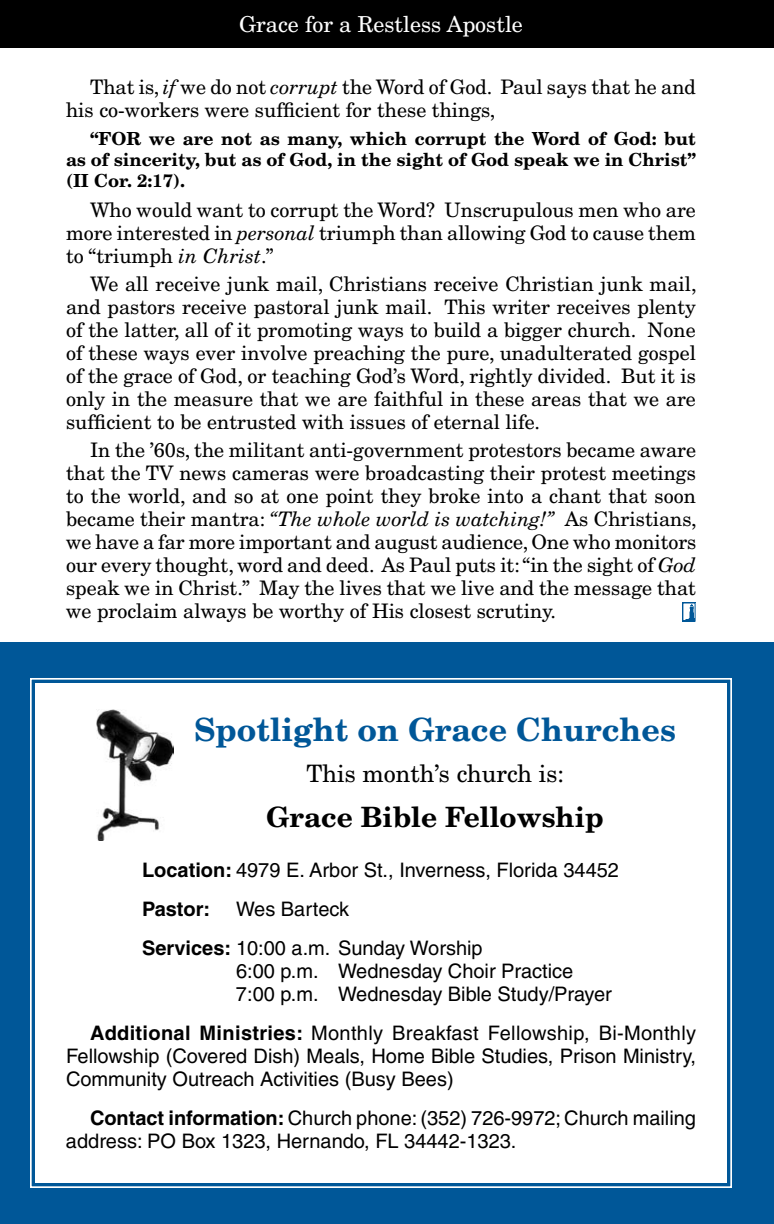
<style>
.page{position:relative;width:774px;height:1224px;background:#fff}
.page>*{position:absolute;margin:0;border:0;box-sizing:border-box;transform-origin:0 0}
.t1{font:700 32px "New Century Schlbk";color:#005798}
.t2{font:700 28px "New Century Schlbk";color:#000}
.t3{font:24px "New Century Schlbk";color:#000}
.t4{font:22px "New Century Schlbk";color:#fff}
.t5{font:20px/23px "New Century Schlbk";color:#000;text-align:justify}
.t6{font:20px/39px "Helvetica";color:#000}
.t7{font:700 20px "Helvetica";color:#000}
.t8{font:700 18px/21px "New Century Schlbk";color:#000;text-align:justify}
.s1{font-style:italic}
.s2{font-weight:400}
.s3{font-weight:700}
</style>
<div class="page">
<div style="left:0;top:642px;width:774px;height:582px;background:#005798"></div>
<svg style="left:29px;top:677px;width:704px;height:512px"></svg>
<img style="left:96px;top:709px;width:78px;height:132px">
<div style="left:0;top:0;width:774px;height:48px;background:#000"></div>
<div style="left:682px;top:602px;width:14px;height:20px;border:1px solid #005798"></div>
<img style="left:688px;top:605px;width:5px;height:14px">
<div style="left:683px;top:603px;width:12px;height:18px;border:1px solid #005798"></div>
<p class="t4" style="left:239px;top:11px;width:285px">Grace for a Restless Apostle</p>
<p class="t5" style="left:66px;top:75px;width:632px;text-indent:24px">That is, <span class="s1">if</span> we do not <span class="s1">corrupt</span> the Word of God. Paul says that he and his co-workers were sufficient for these things,</p>
<p class="t8" style="left:66px;top:128px;width:632px;text-indent:24px">“FOR we are not as many, which corrupt the Word of God: but as of sincerity, but as of God, in the sight of God speak we in Christ” (II Cor. 2:17).</p>
<p class="t5" style="left:66px;top:198px;width:632px;text-indent:24px">Who would want to corrupt the Word? Unscrupulous men who are more interested in <span class="s1">personal</span> triumph than allowing God to cause them to “triumph <span class="s1">in Christ</span>.”</p>
<p class="t5" style="left:66px;top:272px;width:632px;text-indent:24px">We all receive junk mail, Christians receive Christian junk mail, and pastors receive pastoral junk mail. This writer receives plenty of the latter, all of it promoting ways to build a bigger church. None of these ways ever involve preaching the pure, unadulterated gospel of the grace of God, or teaching God’s Word, rightly divided. But it is only in the measure that we are faithful in these areas that we are sufficient to be entrusted with issues of eternal life.</p>
<p class="t5" style="left:66px;top:438px;width:632px;text-indent:24px">In the ’60s, the militant anti-government protestors became aware that the TV news cameras were broadcasting their protest meetings to the world, and so at one point they broke into a chant that soon became their mantra: <span class="s1">“The whole world is watching!”</span> As Christians, we have a far more important and august audience, One who monitors our every thought, word and deed. As Paul puts it: “in the sight of <span class="s1">God </span>speak we in Christ.” May the lives that we live and the message that we proclaim always be worthy of His closest scrutiny.</p>
<h1 class="t1" style="left:194px;top:709px;width:483px">Spotlight on Grace Churches</h1>
<p class="t3" style="left:307px;top:758px;width:259px">This month’s church is:</p>
<h2 class="t2" style="left:266px;top:799px;width:339px">Grace Bible Fellowship</h2>
<p class="t7" style="left:142px;top:857px;width:106px">Location: <span class="s2">4979</span></p>
<p class="t6" style="left:286px;top:850px;width:290px">E. Arbor St., Inverness, Florida 3445</p>
<p class="t6" style="left:608px;top:850px;width:13px">2</p>
<p class="t7" style="left:142px;top:896px;width:70px">Pastor:</p>
<p class="t6" style="left:142px;top:889px;width:342px;text-indent:94px">Wes Barteck<br><span class="s3">Services:</span> 10:00 a.m. Sunday Worship</p>
<p class="t6" style="left:236px;top:951px;width:339px">6:00 p.m. Wednesday Choir Practice</p>
<p class="t6" style="left:66px;top:974px;width:62px">7</p>
<p class="t6" style="left:90px;top:974px;width:608px;text-indent:157px">:00 p.m. Wednesday Bible Study/Prayer<br><span class="s3">Additional Ministries:</span> Monthly Breakfast Fellowship, Bi-Monthly</p>
<p class="t6" style="left:66px;top:1044px;width:632px;line-height:23px">Fellowship (Covered Dish) Meals, Home Bible Studies, Prison Ministry,<br>Community Outreach Activities (Busy Bees)</p>
<p class="t6" style="left:66px;top:1106px;width:631px;line-height:23px;text-indent:24px"><span class="s3">Contact information:</span> Church phone: (352) 726-9972; Church mailing address: PO Box 1323, Hernando, FL 3444</p>
<p class="t6" style="left:449px;top:1121px;width:69px">2-1323.</p>
</div>
